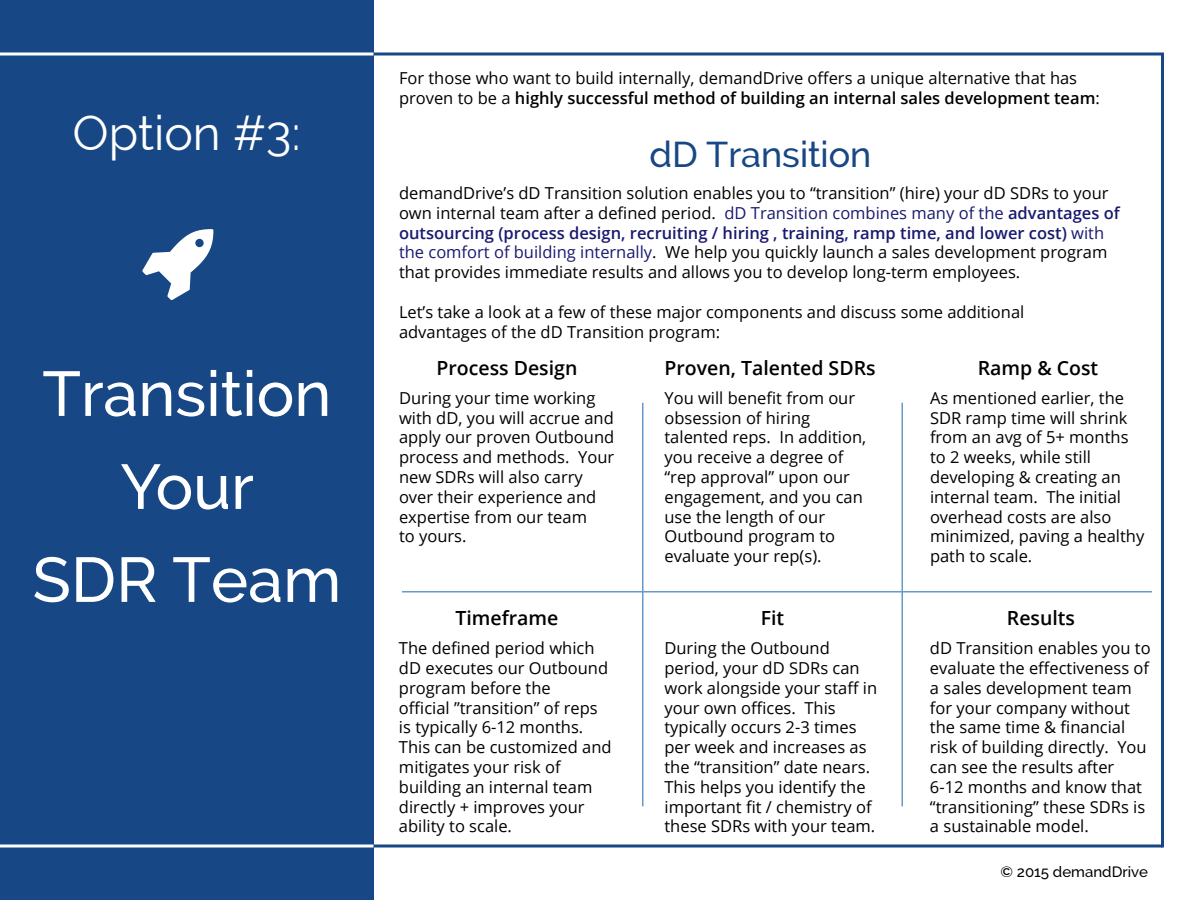
<style>
.page{position:relative;width:1200px;height:900px;background:#fff}
.page>*{position:absolute;margin:0;border:0;box-sizing:border-box;transform-origin:0 0}
.t1{font:500 63px/93px "Raleway";color:#fff;text-align:center}
.t2{font:48px "Raleway";color:#fff}
.t3{font:500 36px "Raleway";color:#174784}
.t4{font:600 19.5px "Open Sans";color:#000}
.t5{font:16.5px/19.8px "Open Sans";color:#000}
.t6{font:500 15px "Raleway";color:#000}
.s1{font-weight:600}
.s2{color:#191970}
.s3{font-weight:600;color:#191970}
</style>
<div class="page">
<div style="left:0;top:0;width:374px;height:900px;background:#174784"></div>
<hr style="left:642px;top:403px;width:2px;height:403px;background:#69c">
<hr style="left:402px;top:591px;width:750px;height:1px;background:#69c">
<hr style="left:902px;top:403px;width:1px;height:403px;background:#69c">
<hr style="left:371px;top:52px;width:793px;height:3px;background:#174784">
<hr style="left:374px;top:844px;width:789px;height:3px;background:#174784">
<hr style="left:1161px;top:54px;width:3px;height:793px;background:#174784">
<hr style="left:0;top:52px;width:374px;height:3px;background:#fff">
<hr style="left:0;top:844px;width:374px;height:3px;background:#fff">
<h2 class="t2" style="left:72px;top:115px;width:230px">Option #3:</h2>
<h1 class="t1" style="left:32px;top:353px;width:310px">Transition<br>Your<br>SDR Team</h1>
<p class="t5" style="left:399px;top:68px;width:702px">For those who want to build internally, demandDrive offers a unique alternative that has proven to be a <span class="s1">highly successful method of building an internal sales development team</span>:</p>
<h3 class="t3" style="left:650px;top:140px;width:223px">dD Transition</h3>
<p class="t5" style="left:399px;top:183px;width:722px">demandDrive’s dD Transition solution enables you to “transition” (hire) your dD SDRs to your own internal team after a defined period. <span class="s2">dD Transition combines many of the</span> <span class="s3">advantages of outsourcing (process design, recruiting / hiring , training, ramp time, and lower cost)</span> <span class="s2">with the comfort of building internally</span>. We help you quickly launch a sales development program that provides immediate results and allows you to develop long-term employees.</p>
<p class="t5" style="left:399px;top:304px;width:627px">Let’s take a look at a few of these major components and discuss some additional advantages of the dD Transition program:</p>
<p class="t4" style="left:437px;top:360px;width:142px">Process Design</p>
<p class="t5" style="left:399px;top:387px;width:217px">During your time working with dD, you will accrue and apply our proven Outbound process and methods. Your new SDRs will also carry over their experience and expertise from our team<br>to yours.</p>
<p class="t4" style="left:664px;top:360px;width:213px">Proven, Talented SDRs</p>
<p class="t5" style="left:664px;top:387px;width:203px">You will benefit from our obsession of hiring talented reps. In addition, you receive a degree of “rep approval” upon our engagement, and you can use the length of our<br>Outbound program to evaluate your rep(s).</p>
<p class="t4" style="left:978px;top:360px;width:122px">Ramp &amp; Cost</p>
<p class="t5" style="left:930px;top:387px;width:216px">As mentioned earlier, the<br>SDR ramp time will shrink from an avg of 5+ months to 2 weeks, while still developing &amp; creating an internal team. The initial overhead costs are also minimized, paving a healthy path to scale.</p>
<p class="t4" style="left:455px;top:611px;width:105px">Timeframe</p>
<p class="t5" style="left:399px;top:638px;width:214px">The defined period which dD executes our Outbound program before the<br>official ”transition” of reps is typically 6-12 months.<br>This can be customized and mitigates your risk of building an internal team directly + improves your ability to scale.</p>
<p class="t4" style="left:761px;top:611px;width:25px">Fit</p>
<p class="t5" style="left:664px;top:638px;width:214px">During the Outbound period, your dD SDRs can work alongside your staff in your own offices. This typically occurs 2-3 times per week and increases as the “transition” date nears.<br>This helps you identify the important fit / chemistry of these SDRs with your team.</p>
<p class="t4" style="left:1007px;top:611px;width:70px">Results</p>
<p class="t5" style="left:930px;top:638px;width:222px">dD Transition enables you to evaluate the effectiveness of a sales development team for your company without the same time &amp; financial risk of building directly. You can see the results after<br>6-12 months and know that “transitioning” these SDRs is a sustainable model.</p>
<p class="t6" style="left:1000px;top:865px;width:149px">© 2015 demandDrive</p>
</div>
